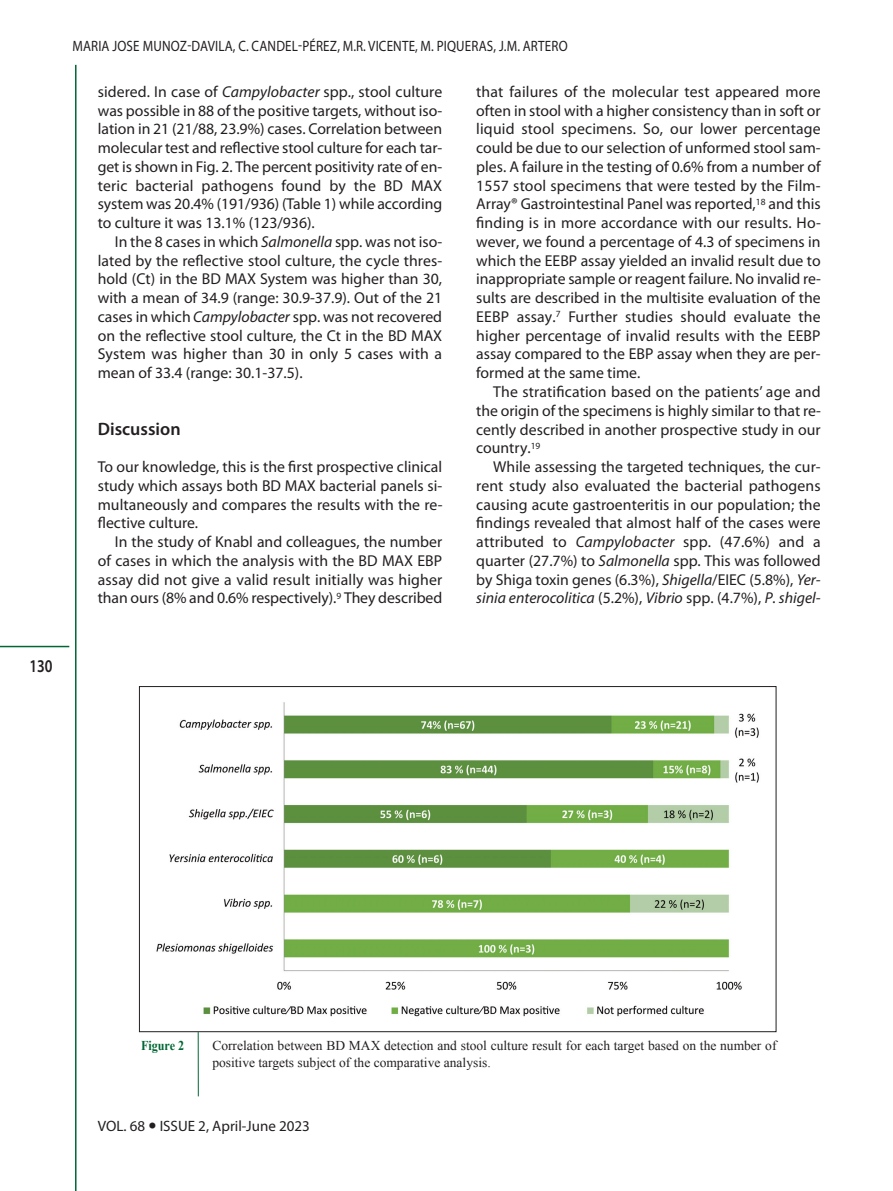
<style>
.page{position:relative;width:893px;height:1191px;background:#fff}
.page>*{position:absolute;margin:0;border:0;box-sizing:border-box;transform-origin:0 0}
.t1{font:600 18px "Myriad Pro";color:#231f20}
.t2{font:600 18px "Myriad Pro";color:#231f20;scale:.8 1}
.t3{font:15.75px/18.8px "Myriad Pro";color:#231f20;text-align:justify}
.t4{font:15px "Myriad Pro";letter-spacing:.015em;color:#231f20;scale:.87 1}
.t5{font:15px "Myriad Pro";letter-spacing:.015em;color:#231f20}
.t6{font:13.5px/16.5px "Times New Roman";color:#231f20}
.t7{font:700 13.5px "Times New Roman";color:#006734;scale:.9 1}
.s1{font-style:italic}
.s2{font-size:28.5px}
</style>
<div class="page">
<hr style="left:0;top:646px;width:69px;height:1px;background:#006734">
<hr style="left:75px;top:65px;width:2px;height:1126px;background:#006734">
<img style="left:156px;top:702px;width:603px;height:315px">
<hr style="left:198px;top:1032px;width:1px;height:64px;background:#006734">
<p class="t4" style="left:72px;top:40px;width:571px">MARIA JOSE MUNOZ-DAVILA, C. CANDEL-PÉREZ, M.R. VICENTE, M. PIQUERAS, J.M. ARTERO</p>
<p class="t3" style="left:98px;top:84px;width:346px">sidered. In case of <span class="s1">Campylobacter</span> spp., stool culture was possible in 88 of the positive targets, without iso&shy;lation in 21 (21/88, 23.9%) cases. Correlation between molecular test and reflective stool culture for each tar&shy;get is shown in Fig. 2. The percent positivity rate of en&shy;teric bacterial pathogens found by the BD MAX system was 20.4% (191/936) (Table 1) while according to culture it was 13.1% (123/936).</p>
<p class="t3" style="left:98px;top:234px;width:346px;text-indent:17px">In the 8 cases in which <span class="s1">Salmonella</span> spp. was not iso&shy;lated by the reflective stool culture, the cycle thres&shy;hold (Ct) in the BD MAX System was higher than 30, with a mean of 34.9 (range: 30.9-37.9). Out of the 21 cases in which <span class="s1">Campylobacter</span> spp. was not recovered on the reflective stool culture, the Ct in the BD MAX System was higher than 30 in only 5 cases with a mean of 33.4 (range: 30.1-37.5).</p>
<p class="t1" style="left:98px;top:422px;width:84px">Discussion</p>
<p class="t3" style="left:98px;top:459px;width:346px">To our knowledge, this is the first prospective clinical study which assays both BD MAX bacterial panels si&shy;multaneously and compares the results with the re&shy;flective culture.</p>
<p class="t3" style="left:98px;top:534px;width:346px;text-indent:17px">In the study of Knabl and colleagues, the number of cases in which the analysis with the BD MAX EBP assay did not give a valid result initially was higher than ours (8% and 0.6% respectively).<sup>9</sup> They described</p>
<p class="t3" style="left:476px;top:84px;width:346px">that failures of the molecular test appeared more often in stool with a higher consistency than in soft or liquid stool specimens. So, our lower percentage could be due to our selection of unformed stool sam&shy;ples. A failure in the testing of 0.6% from a number of 1557 stool specimens that were tested by the Film-Array® Gastrointestinal Panel was reported,<sup>18</sup> and this finding is in more accordance with our results. Ho&shy;wever, we found a percentage of 4.3 of specimens in which the EEBP assay yielded an invalid result due to inappropriate sample or reagent failure. No invalid re&shy;sults are described in the multisite evaluation of the EEBP assay.<sup>7</sup> Further studies should evaluate the higher percentage of invalid results with the EEBP assay compared to the EBP assay when they are per&shy;formed at the same time.</p>
<p class="t3" style="left:476px;top:384px;width:346px;text-indent:17px">The stratification based on the patients’ age and the origin of the specimens is highly similar to that re&shy;cently described in another prospective study in our country.<sup>19</sup></p>
<p class="t3" style="left:476px;top:459px;width:346px;text-indent:17px">While assessing the targeted techniques, the cur&shy;rent study also evaluated the bacterial pathogens causing acute gastroenteritis in our population; the findings revealed that almost half of the cases were attributed to <span class="s1">Campylobacter</span> spp. (47.6%) and a quarter (27.7%) to <span class="s1">Salmonella</span> spp. This was followed by Shiga toxin genes (6.3%), <span class="s1">Shigella</span>/EIEC (5.8%), <span class="s1">Yer&shy;sinia enterocolitica</span> (5.2%), <span class="s1">Vibrio</span> spp. (4.7%), <span class="s1">P. shigel-</span></p>
<p class="t2" style="left:29px;top:659px;width:30px">130</p>
<p class="t7" style="left:141px;top:1038px;width:50px">Figure 2</p>
<p class="t6" style="left:212px;top:1037px;width:566px">Correlation between BD MAX detection and stool culture result for each target based on the number of positive targets subject of the comparative analysis.</p>
<p class="t5" style="left:98px;top:1120px;width:214px">VOL. 68 <span class="s2">•</span> ISSUE 2, April-June 2023</p>
</div>
